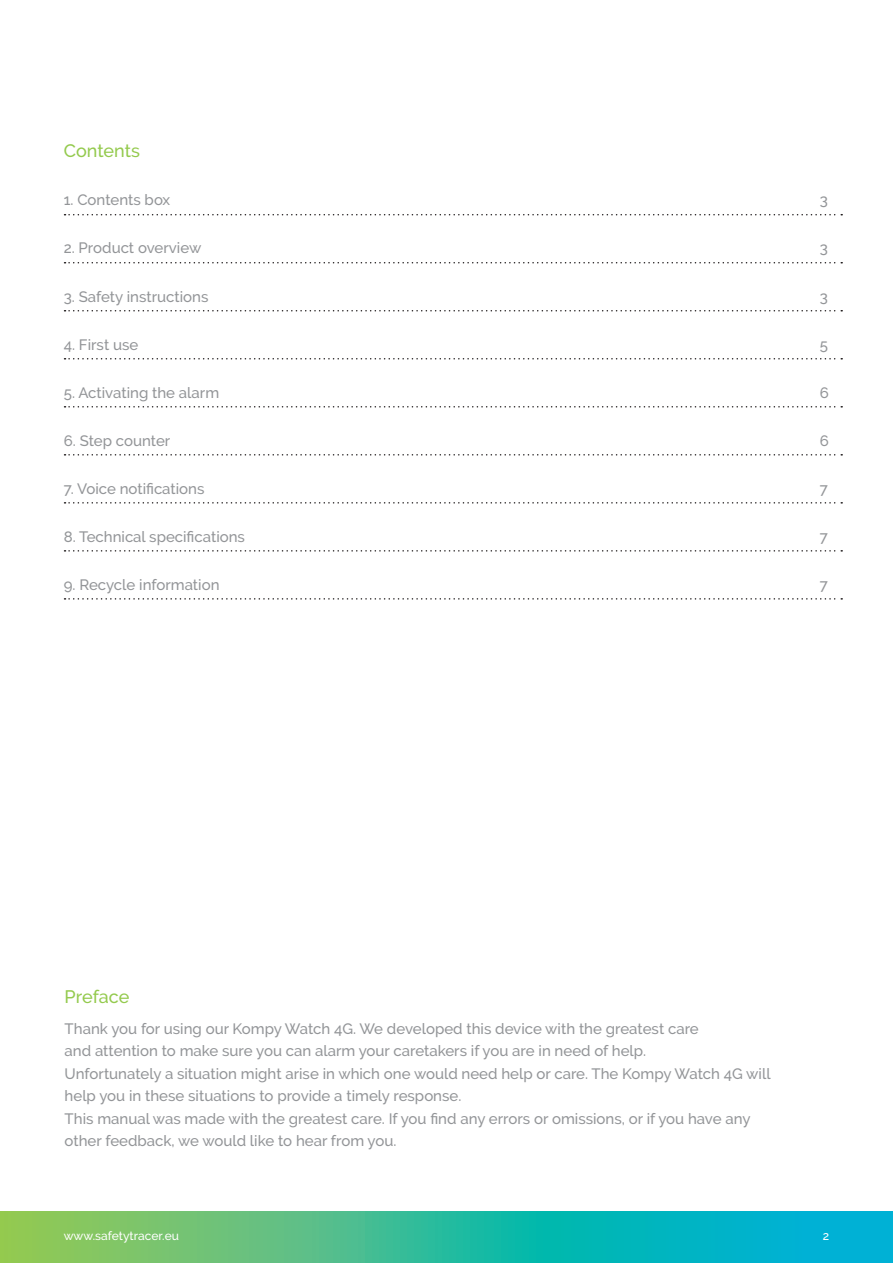
<style>
.page{position:relative;width:893px;height:1263px;background:#fff}
.page>*{position:absolute;margin:0;border:0;box-sizing:border-box;transform-origin:0 0}
.t1{font:500 18px "Raleway";color:#94ca4e}
.t2{font:500 15px/22.5px "Raleway";color:#939598}
.t3{font:500 12px "Raleway";color:#fff}
</style>
<div class="page">
<svg style="left:0;top:1212px;width:893px;height:51px;background:#36bb9b"></svg>
<svg style="left:65px;top:214px;width:777px;height:1px"></svg>
<svg style="left:65px;top:262px;width:777px;height:1px"></svg>
<svg style="left:65px;top:310px;width:777px;height:1px"></svg>
<svg style="left:65px;top:358px;width:777px;height:1px"></svg>
<svg style="left:65px;top:406px;width:777px;height:1px"></svg>
<svg style="left:65px;top:454px;width:777px;height:2px"></svg>
<svg style="left:65px;top:502px;width:777px;height:2px"></svg>
<svg style="left:65px;top:550px;width:777px;height:2px"></svg>
<svg style="left:65px;top:598px;width:777px;height:2px"></svg>
<p class="t1" style="left:64px;top:141px;width:78px">Contents</p>
<p class="t2" style="left:64px;top:189px;width:108px">1. Contents box</p>
<p class="t2" style="left:820px;top:189px;width:10px">3</p>
<p class="t2" style="left:64px;top:237px;width:139px">2. Product overview</p>
<p class="t2" style="left:820px;top:237px;width:10px">3</p>
<p class="t2" style="left:64px;top:285px;width:146px">3. Safety instructions</p>
<p class="t2" style="left:820px;top:285px;width:10px">3</p>
<p class="t2" style="left:64px;top:333px;width:76px">4. First use</p>
<p class="t2" style="left:820px;top:333px;width:10px">5</p>
<p class="t2" style="left:64px;top:381px;width:157px">5. Activating the alarm</p>
<p class="t2" style="left:820px;top:381px;width:11px">6</p>
<p class="t2" style="left:64px;top:429px;width:108px">6. Step counter</p>
<p class="t2" style="left:820px;top:429px;width:11px">6</p>
<p class="t2" style="left:64px;top:477px;width:142px">7. Voice notifications</p>
<p class="t2" style="left:820px;top:477px;width:10px">7</p>
<p class="t2" style="left:64px;top:525px;width:183px">8. Technical specifications</p>
<p class="t2" style="left:820px;top:525px;width:10px">7</p>
<p class="t2" style="left:64px;top:573px;width:157px">9. Recycle information</p>
<p class="t2" style="left:820px;top:573px;width:10px">7</p>
<p class="t1" style="left:65px;top:986px;width:66px">Preface</p>
<p class="t2" style="left:65px;top:1017px;width:707px">Thank you for using our Kompy Watch 4G. We developed this device with the greatest care<br>and attention to make sure you can alarm your caretakers if you are in need of help.<br>Unfortunately a situation might arise in which one would need help or care. The Kompy Watch 4G will help you in these situations to provide a timely response.<br>This manual was made with the greatest care. If you find any errors or omissions, or if you have any other feedback, we would like to hear from you.</p>
<p class="t3" style="left:64px;top:1229px;width:117px">www.safetytracer.eu</p>
<p class="t3" style="left:823px;top:1229px;width:8px">2</p>
</div>
